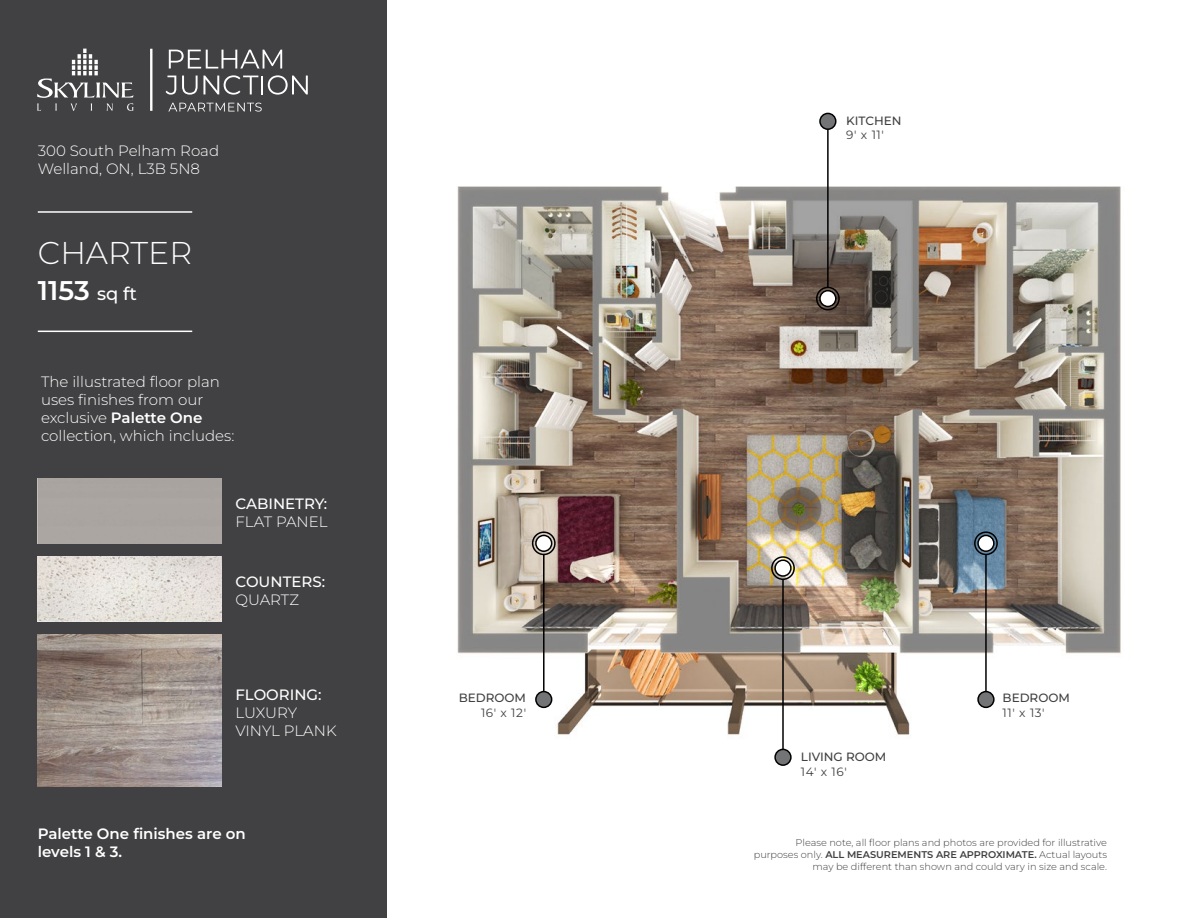
<style>
.page{position:relative;width:1188px;height:918px;background:#fff}
.page>*{position:absolute;margin:0;border:0;box-sizing:border-box;transform-origin:0 0}
.t1{font:300 31.5px "Montserrat";color:#fff}
.t2{font:600 27px "Montserrat";color:#fff}
.t3{font:300 15px/18px "Montserrat";color:#fff}
.t4{font:600 15px/18px "Montserrat";color:#fff}
.t5{font:500 15px "Montserrat";color:#fff}
.t6{font:500 12px "Montserrat";color:#414042}
.t7{font:12px "Montserrat";letter-spacing:.05em;color:#414042}
.t8{font:300 9.75px "Montserrat";color:#414042}
.t9{font:600 9.75px "Montserrat";color:#414042}
.s1{font-weight:500;font-size:18px}
.s2{font-weight:600}
.s3{font-weight:300}
</style>
<div class="page">
<img style="left:457px;top:124px;width:664px;height:642px">
<div style="left:0;top:0;width:386px;height:918px;background:#414042"></div>
<div style="left:978px;top:535px;width:16px;height:16px;background:#fff;border-radius:50%"></div>
<div style="left:977px;top:535px;width:18px;height:17px;border:2px solid #000;border-radius:50%"></div>
<div style="left:978px;top:692px;width:16px;height:15px;background:#727476;border-radius:50%"></div>
<div style="left:977px;top:691px;width:18px;height:17px;border:2px solid #000;border-radius:50%"></div>
<div style="left:974px;top:531px;width:24px;height:24px;border:2px solid #000;border-radius:50%"></div>
<hr style="left:985px;top:555px;width:2px;height:136px;background:#000">
<div style="left:775px;top:560px;width:16px;height:16px;background:#fff;border-radius:50%"></div>
<div style="left:774px;top:559px;width:18px;height:18px;border:2px solid #000;border-radius:50%"></div>
<div style="left:775px;top:749px;width:16px;height:16px;background:#727476;border-radius:50%"></div>
<div style="left:774px;top:749px;width:18px;height:17px;border:2px solid #000;border-radius:50%"></div>
<div style="left:771px;top:556px;width:24px;height:24px;border:2px solid #000;border-radius:50%"></div>
<hr style="left:782px;top:579px;width:2px;height:170px;background:#000">
<div style="left:536px;top:535px;width:16px;height:16px;background:#fff;border-radius:50%"></div>
<div style="left:535px;top:535px;width:17px;height:17px;border:2px solid #000;border-radius:50%"></div>
<div style="left:536px;top:692px;width:16px;height:15px;background:#727476;border-radius:50%"></div>
<div style="left:535px;top:691px;width:17px;height:17px;border:2px solid #000;border-radius:50%"></div>
<div style="left:532px;top:531px;width:24px;height:24px;border:2px solid #000;border-radius:50%"></div>
<hr style="left:543px;top:555px;width:2px;height:136px;background:#000">
<svg style="left:37px;top:49px;width:97px;height:62px"></svg>
<svg style="left:168px;top:103px;width:94px;height:9px"></svg>
<hr style="left:150px;top:49px;width:2px;height:62px;background:#fff">
<svg style="left:169px;top:50px;width:113px;height:19px"></svg>
<svg style="left:166px;top:76px;width:10px;height:19px"></svg>
<svg style="left:182px;top:75px;width:126px;height:20px"></svg>
<div style="left:38px;top:478px;width:183px;height:65px;background:#aaa5a1"></div>
<img style="left:38px;top:635px;width:183px;height:151px">
<img style="left:38px;top:557px;width:183px;height:64px">
<hr style="left:38px;top:211px;width:154px;height:2px;background:#fff">
<hr style="left:38px;top:331px;width:154px;height:1px;background:#fff">
<div style="left:820px;top:291px;width:16px;height:15px;background:#fff;border-radius:50%"></div>
<div style="left:819px;top:290px;width:18px;height:17px;border:2px solid #000;border-radius:50%"></div>
<div style="left:820px;top:113px;width:16px;height:16px;background:#727476;border-radius:50%"></div>
<div style="left:819px;top:113px;width:18px;height:17px;border:2px solid #000;border-radius:50%"></div>
<div style="left:816px;top:287px;width:24px;height:23px;border:2px solid #000;border-radius:50%"></div>
<hr style="left:827px;top:129px;width:2px;height:158px;background:#000">
<p class="t3" style="left:38px;top:141px;width:183px">300 South Pelham Road</p>
<p class="t3" style="left:38px;top:159px;width:164px">Welland, ON, L3B 5N8</p>
<p class="t1" style="left:38px;top:232px;width:156px">CHARTER</p>
<p class="t2" style="left:38px;top:272px;width:101px">1153 <span class="s1">sq ft</span></p>
<p class="t3" style="left:41px;top:372px;width:195px">The illustrated floor plan uses finishes from our exclusive <span class="s2">Palette One </span>collection, which includes:</p>
<p class="t5" style="left:235px;top:494px;width:93px">CABINETRY:</p>
<p class="t3" style="left:235px;top:512px;width:94px">FLAT PANEL</p>
<p class="t5" style="left:235px;top:572px;width:91px">COUNTERS:</p>
<p class="t3" style="left:235px;top:591px;width:65px">QUARTZ</p>
<p class="t5" style="left:235px;top:684px;width:88px">FLOORING:</p>
<p class="t3" style="left:235px;top:703px;width:63px">LUXURY</p>
<p class="t3" style="left:235px;top:721px;width:103px">VINYL PLANK</p>
<p class="t4" style="left:38px;top:824px;width:209px">Palette One finishes are on levels 1 &amp; 3.</p>
<p class="t6" style="left:459px;top:690px;width:69px">BEDROOM</p>
<p class="t7" style="left:481px;top:705px;width:47px">16' x 12'</p>
<p class="t6" style="left:846px;top:113px;width:57px">KITCHEN</p>
<p class="t7" style="left:846px;top:127px;width:39px">9' x 11'</p>
<p class="t6" style="left:801px;top:749px;width:87px">LIVING ROOM</p>
<p class="t7" style="left:801px;top:763px;width:47px">14' x 16'</p>
<p class="t6" style="left:1003px;top:690px;width:69px">BEDROOM</p>
<p class="t7" style="left:1003px;top:705px;width:43px">11' x 13'</p>
<p class="t8" style="left:796px;top:836px;width:313px">Please note, all floor plans and photos are provided for illustrative</p>
<p class="t9" style="left:754px;top:848px;width:355px"><span class="s3">purposes only.</span> ALL MEASUREMENTS ARE APPROXIMATE. <span class="s3">Actual layouts</span></p>
<p class="t8" style="left:812px;top:860px;width:296px">may be different than shown and could vary in size and scale.</p>
</div>
